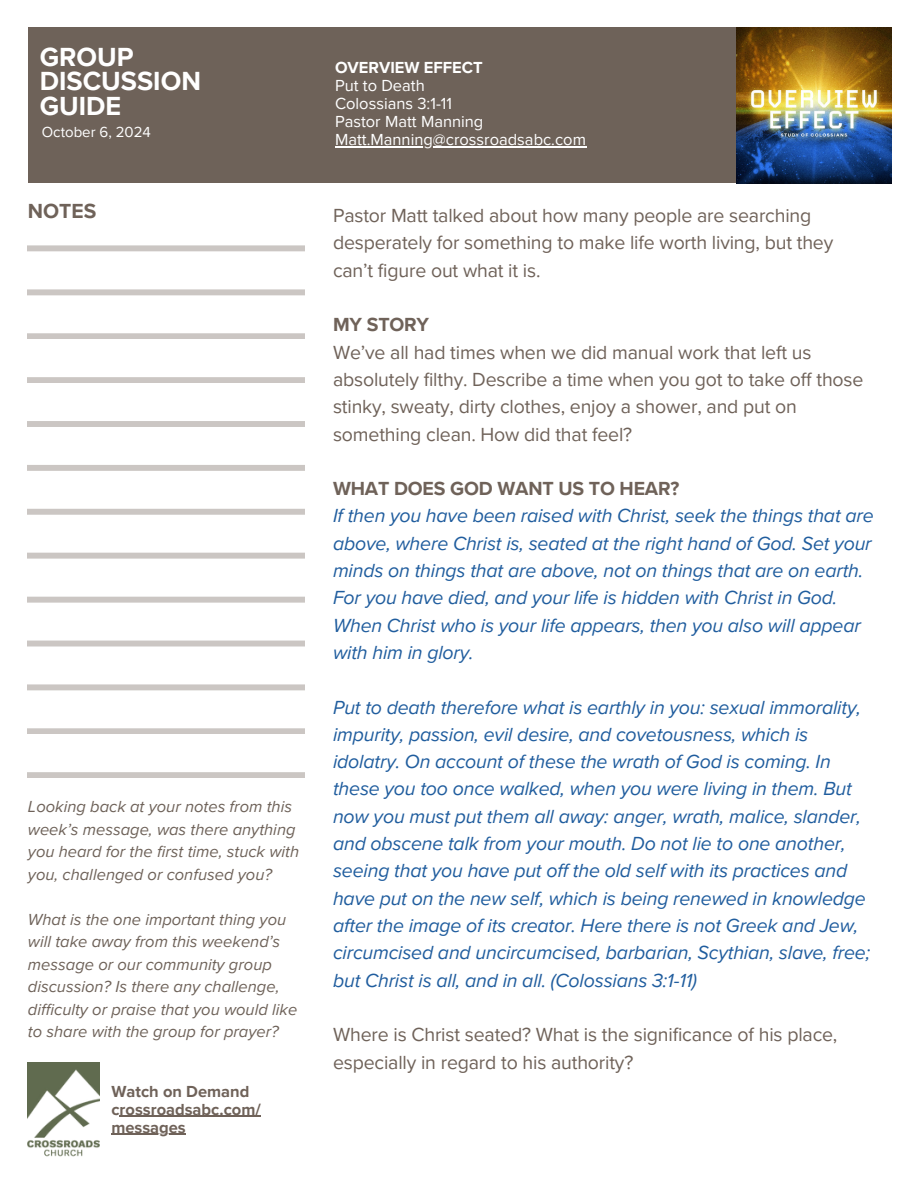
<style>
.page{position:relative;width:918px;height:1188px;background:#fff}
.page>*{position:absolute;margin:0;border:0;box-sizing:border-box;transform-origin:0 0}
.t1{font:700 27px/24.8px "Proxima Nova";color:#fff}
.t2{font:700 21px "Proxima Nova";color:#6f6259}
.t3{font:italic 19.5px/27.3px "Proxima Nova";letter-spacing:-.01em;color:#205d9e}
.t4{font:19.5px/27.3px "Proxima Nova";letter-spacing:-.01em;color:#6f6259}
.t5{font:700 19.5px "Proxima Nova";letter-spacing:-.01em;color:#6f6259}
.t6{font:italic 16.5px/22.5px "Proxima Nova";color:#6e6259}
.t7{font:16.5px "Proxima Nova";color:#fff}
.t8{font:700 16.5px/18px "Proxima Nova";color:#6f6259}
.t9{font:700 16.5px "Proxima Nova";color:#fff}
.t10{font:15px "Proxima Nova";color:#fff}
</style>
<div class="page">
<div style="left:28px;top:28px;width:864px;height:155px;background:#6e6259"></div>
<svg style="left:28px;top:245px;width:277px;height:6px;background:#cec9c7"></svg>
<svg style="left:28px;top:289px;width:277px;height:6px;background:#cec9c7"></svg>
<svg style="left:28px;top:333px;width:277px;height:6px;background:#cdc8c5"></svg>
<svg style="left:28px;top:509px;width:277px;height:5px"></svg>
<svg style="left:28px;top:377px;width:277px;height:6px;background:#ccc7c4"></svg>
<div style="left:28px;top:421px;width:277px;height:6px;background:#cbc6c3"></div>
<div style="left:28px;top:465px;width:277px;height:6px;background:#cbc6c3"></div>
<svg style="left:28px;top:553px;width:277px;height:5px"></svg>
<svg style="left:28px;top:597px;width:277px;height:5px"></svg>
<svg style="left:28px;top:641px;width:277px;height:5px"></svg>
<svg style="left:28px;top:685px;width:277px;height:5px"></svg>
<svg style="left:28px;top:728px;width:277px;height:6px;background:#cdc8c6"></svg>
<svg style="left:28px;top:772px;width:277px;height:6px;background:#ccc7c4"></svg>
<img style="left:28px;top:1063px;width:72px;height:94px">
<img style="left:737px;top:28px;width:155px;height:155px">
<hr style="left:335px;top:146px;width:251px;height:1px;background:#fff">
<hr style="left:120px;top:1116px;width:141px;height:1px;background:#6f6259">
<hr style="left:111px;top:1134px;width:75px;height:1px;background:#6f6259">
<p class="t1" style="left:40px;top:45px;width:163px">GROUP<br>DISCUSSION<br>GUIDE</p>
<p class="t10" style="left:42px;top:124px;width:111px">October 6, 2024</p>
<p class="t2" style="left:28px;top:199px;width:70px">NOTES</p>
<h1 class="t6" style="left:28px;top:796px;width:273px">Looking back at your notes from this week’s message, was there anything you heard for the first time, stuck with you, challenged or confused you?</h1>
<p class="t6" style="left:28px;top:908px;width:260px">What is the one important thing you</p>
<p class="t6" style="left:28px;top:931px;width:254px">will take away from this weekend’s</p>
<p class="t6" style="left:28px;top:953px;width:245px">message or our community group</p>
<p class="t6" style="left:28px;top:976px;width:253px">discussion? Is there any challenge,</p>
<p class="t6" style="left:28px;top:998px;width:271px">difficulty or praise that you would like</p>
<p class="t6" style="left:28px;top:1021px;width:252px">to share with the group for prayer?</p>
<p class="t8" style="left:111px;top:1083px;width:151px">Watch on Demand crossroadsabc.com/</p>
<p class="t8" style="left:111px;top:1119px;width:76px">messages</p>
<p class="t9" style="left:335px;top:58px;width:149px">OVERVIEW EFFECT</p>
<p class="t7" style="left:335px;top:76px;width:91px">Put to Death</p>
<p class="t7" style="left:335px;top:94px;width:119px">Colossians 3:1-11</p>
<p class="t7" style="left:335px;top:112px;width:150px">Pastor Matt Manning</p>
<p class="t7" style="left:335px;top:130px;width:253px">Matt.Manning@crossroadsabc.com</p>
<p class="t4" style="left:333px;top:202px;width:502px">Pastor Matt talked about how many people are searching desperately for something to make life worth living, but they can’t figure out what it is.</p>
<p class="t5" style="left:333px;top:313px;width:98px">MY STORY</p>
<p class="t4" style="left:333px;top:339px;width:532px">We’ve all had times when we did manual work that left us absolutely filthy. Describe a time when you got to take off those stinky, sweaty, dirty clothes, enjoy a shower, and put on something clean. How did that feel?</p>
<p class="t5" style="left:333px;top:477px;width:348px">WHAT DOES GOD WANT US TO HEAR?</p>
<p class="t3" style="left:333px;top:503px;width:542px">If then you have been raised with Christ, seek the things that are above, where Christ is, seated at the right hand of God. Set your minds on things that are above, not on things that are on earth.<br>For you have died, and your life is hidden with Christ in God.<br>When Christ who is your life appears, then you also will appear with him in glory.</p>
<p class="t3" style="left:333px;top:694px;width:539px">Put to death therefore what is earthly in you: sexual immorality, impurity, passion, evil desire, and covetousness, which is idolatry. On account of these the wrath of God is coming. In these you too once walked, when you were living in them. But now you must put them all away: anger, wrath, malice, slander, and obscene talk from your mouth. Do not lie to one another, seeing that you have put off the old self with its practices and have put on the new self, which is being renewed in knowledge after the image of its creator. Here there is not Greek and Jew, circumcised and uncircumcised, barbarian, Scythian, slave, free; but Christ is all, and in all. (Colossians 3:1-11)</p>
<p class="t4" style="left:333px;top:1022px;width:506px">Where is Christ seated? What is the significance of his place, especially in regard to his authority?</p>
</div>
